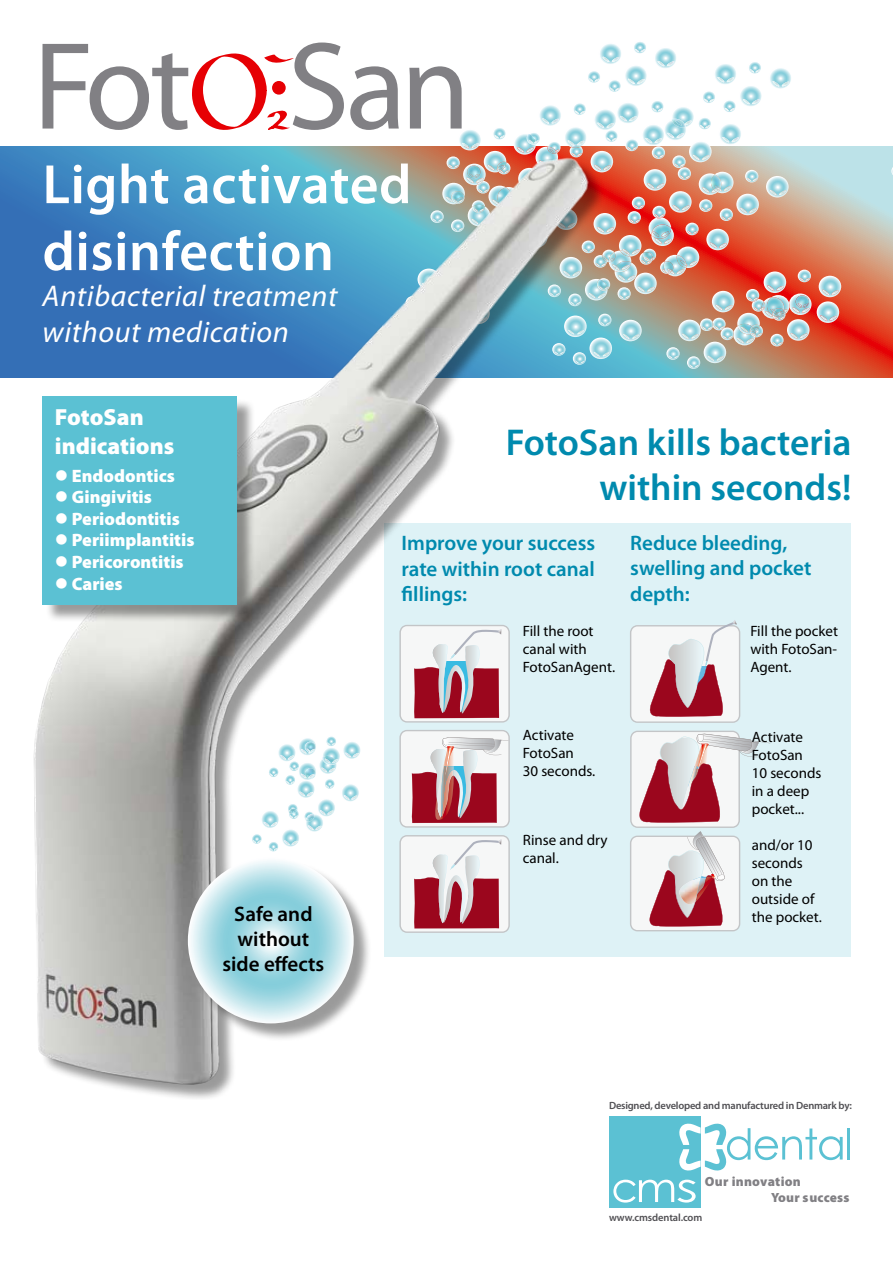
<style>
.page{position:relative;width:893px;height:1263px;background:#fff}
.page>*{position:absolute;margin:0;border:0;box-sizing:border-box;transform-origin:0 0}
.t1{font:600 55.8px/66.9px "Myriad Pro";letter-spacing:.01em;color:#fff}
.t2{font:600 37.5px/45px "Myriad Pro";color:#008aae;text-align:right}
.t3{font:italic 30px/36px "Myriad Pro";letter-spacing:.02em;color:#fff}
.t4{font:900 23.4px/28px "Myriad Pro";color:#fff}
.t5{font:600 21px/25.2px "Myriad Pro";color:#008aae;text-align:justify}
.t6{font:600 21px/25.2px "Myriad Pro";color:#000;text-align:center}
.t7{font:900 18px "Myriad Pro";color:#fff}
.t8{font:15px/18px "Myriad Pro";color:#000}
.t9{font:900 13.35px/16px "Myriad Pro";letter-spacing:.02em;color:#818084}
.t10{font:600 10.5px "Myriad Pro";letter-spacing:-.02em;color:#504f53}
</style>
<div class="page">
<svg style="left:0;top:146px;width:893px;height:232px;background:#ac918e"></svg>
<svg style="left:43px;top:43px;width:301px;height:87px"></svg>
<svg style="left:817px;top:276px;width:24px;height:47px"></svg>
<svg style="left:350px;top:42px;width:461px;height:327px"></svg>
<svg style="left:891px;top:167px;width:2px;height:8px"></svg>
<div style="left:384px;top:523px;width:466px;height:434px;background:#def2f6"></div>
<svg style="left:650px;top:620px;width:90px;height:103px;background:#d4b0b7"></svg>
<svg style="left:650px;top:731px;width:120px;height:200px"></svg>
<img style="left:12px;top:155px;width:638px;height:930px">
<div style="left:609px;top:1116px;width:91px;height:92px;background:#5bc1d3"></div>
<svg style="left:679px;top:1123px;width:164px;height:48px"></svg>
<hr style="left:847px;top:1128px;width:3px;height:31px;background:#5bc1d3">
<svg style="left:613px;top:1180px;width:83px;height:22px"></svg>
<div style="left:45px;top:398px;width:210px;height:225px;background:#000;opacity:.4"></div>
<div style="left:43px;top:396px;width:194px;height:208px;background:#5bc1d3"></div>
<svg style="left:251px;top:736px;width:110px;height:116px"></svg>
<div style="left:190px;top:860px;width:182px;height:182px;background:#000;opacity:.4"></div>
<svg style="left:188px;top:857px;width:166px;height:166px;background:#b8e1e9"></svg>
<h1 class="t1" style="left:43px;top:150px;width:370px">Light activated disinfection</h1>
<h3 class="t3" style="left:43px;top:279px;width:296px">Antibacterial treatment without medication</h3>
<h3 class="t4" style="left:55px;top:404px;width:121px">FotoSan indications</h3>
<p class="t7" style="left:55px;top:465px;width:122px">● Endodontics</p>
<p class="t7" style="left:55px;top:487px;width:99px">● Gingivitis</p>
<p class="t7" style="left:55px;top:509px;width:126px">● Periodontitis</p>
<p class="t7" style="left:55px;top:530px;width:141px">● Periimplantitis</p>
<p class="t7" style="left:55px;top:552px;width:130px">● Pericorontitis</p>
<p class="t7" style="left:55px;top:573px;width:69px">● Caries</p>
<h3 class="t6" style="left:222px;top:901px;width:103px">Safe and without side effects</h3>
<h2 class="t2" style="left:506px;top:419px;width:347px">FotoSan kills bacteria within seconds!</h2>
<h3 class="t5" style="left:402px;top:530px;width:195px">Improve your success rate within root canal fillings:</h3>
<h3 class="t5" style="left:630px;top:530px;width:183px;text-align:left">Reduce bleeding, swelling and pocket depth:</h3>
<p class="t8" style="left:523px;top:622px;width:94px">Fill the root canal with<br>FotoSanAgent.</p>
<p class="t8" style="left:523px;top:726px;width:74px">Activate<br>FotoSan<br>30 seconds.</p>
<p class="t8" style="left:523px;top:832px;width:86px">Rinse and dry canal.</p>
<p class="t8" style="left:750px;top:622px;width:89px;text-align:justify">Fill the pocket with FotoSan-Agent.</p>
<p class="t8" style="left:752px;top:728px;width:71px">Activate<br>FotoSan<br>10 seconds in a deep pocket...</p>
<p class="t8" style="left:752px;top:836px;width:72px">and/or 10 seconds on the outside of the pocket.</p>
<p class="t10" style="left:609px;top:1098px;width:245px">Designed, developed and manufactured in Denmark by:</p>
<p class="t9" style="left:771px;top:1173px;width:80px;text-indent:-66px">Our innovation<br>Your success</p>
<p class="t10" style="left:609px;top:1210px;width:95px">www.cmsdental.com</p>
</div>
